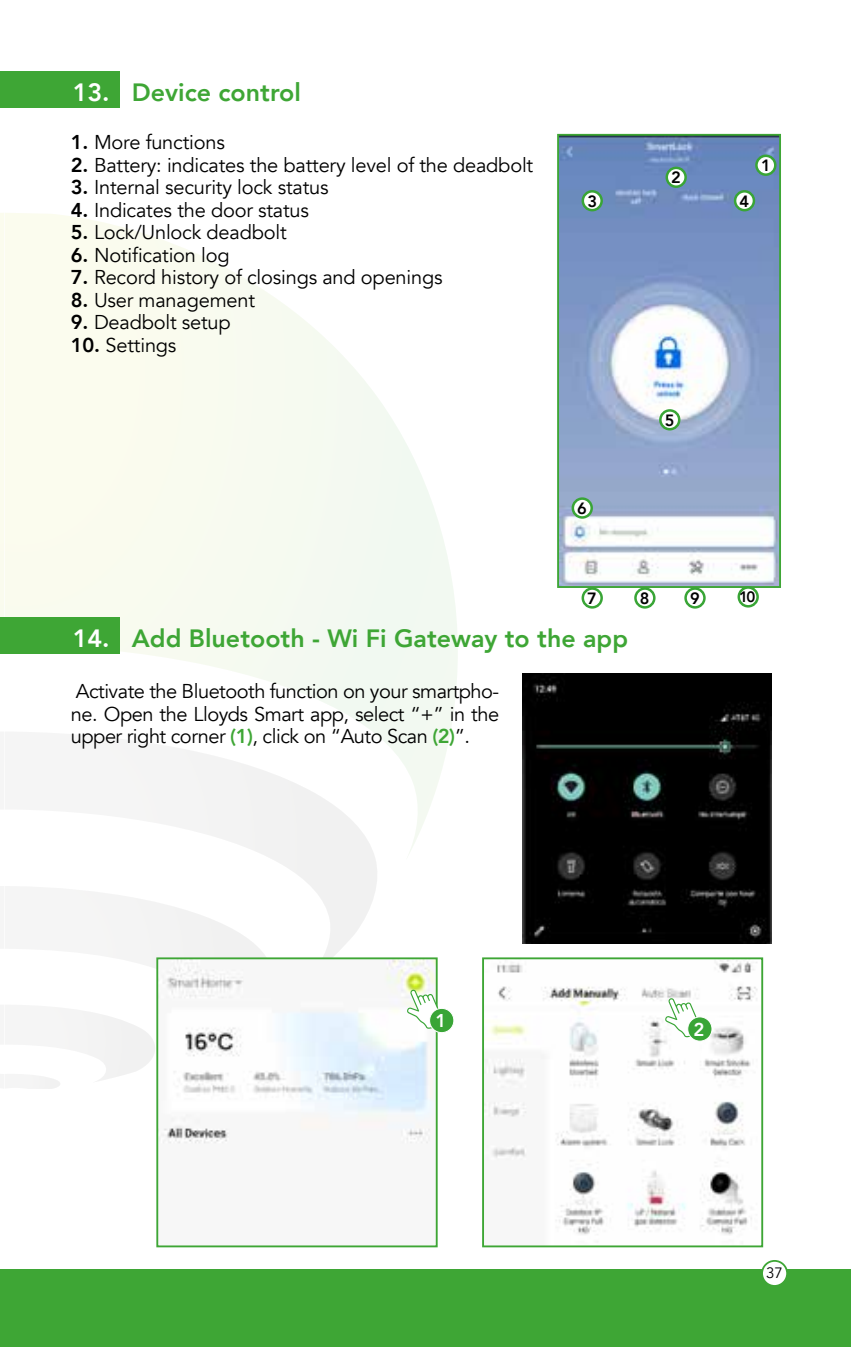
<style>
.page{position:relative;width:851px;height:1347px;background:#fff}
.page>*{position:absolute;margin:0;border:0;box-sizing:border-box;transform-origin:0 0}
.t1{font:800 25px "Avenir";color:#3ea635}
.t2{font:20px/22.5px "Avenir";letter-spacing:-.01em;color:#000;text-align:justify}
.t3{font:800 18.5px "Avenir";color:#fff}
.t4{font:800 16.25px "Avenir";color:#000}
.t5{font:15px "Avenir";color:#000}
.t6{font:800 15px "Avenir";color:#000}
.s1{color:#fff}
.s2{font-weight:800}
.s3{font-weight:800;color:#3ea635}
</style>
<div class="page">
<svg style="left:0;top:213px;width:155px;height:876px"></svg>
<svg style="left:5px;top:859px;width:372px;height:119px"></svg>
<svg style="left:5px;top:213px;width:453px;height:646px"></svg>
<div style="left:0;top:1269px;width:850px;height:77px;background:#3ea635"></div>
<div style="left:762px;top:1260px;width:25px;height:25px;background:#fff;border-radius:50%"></div>
<div style="left:761px;top:1259px;width:26px;height:27px;border:2px solid #3ea635;border-radius:50%"></div>
<img style="left:560px;top:137px;width:217px;height:448px">
<div style="left:557px;top:134px;width:223px;height:454px;border:2px solid #3ea635"></div>
<div style="left:756px;top:156px;width:19px;height:19px;background:#fff;border-radius:50%"></div>
<div style="left:755px;top:154px;width:21px;height:22px;border:3px solid #39a536;border-radius:50%"></div>
<div style="left:666px;top:168px;width:19px;height:19px;background:#fff;border-radius:50%"></div>
<div style="left:665px;top:167px;width:21px;height:21px;border:3px solid #39a536;border-radius:50%"></div>
<div style="left:660px;top:410px;width:19px;height:19px;background:#fff;border-radius:50%"></div>
<div style="left:659px;top:409px;width:21px;height:21px;border:3px solid #39a536;border-radius:50%"></div>
<div style="left:572px;top:498px;width:19px;height:19px;background:#fff;border-radius:50%"></div>
<div style="left:571px;top:497px;width:22px;height:22px;border:3px solid #39a536;border-radius:50%"></div>
<div style="left:581px;top:587px;width:21px;height:21px;border:3px solid #39a536;border-radius:50%"></div>
<div style="left:735px;top:191px;width:18px;height:19px;background:#fff;border-radius:50%"></div>
<div style="left:733px;top:190px;width:22px;height:21px;border:3px solid #39a536;border-radius:50%"></div>
<div style="left:582px;top:191px;width:19px;height:19px;background:#fff;border-radius:50%"></div>
<div style="left:581px;top:190px;width:21px;height:21px;border:3px solid #39a536;border-radius:50%"></div>
<div style="left:634px;top:587px;width:21px;height:21px;border:3px solid #39a536;border-radius:50%"></div>
<div style="left:684px;top:587px;width:21px;height:21px;border:3px solid #39a536;border-radius:50%"></div>
<div style="left:737px;top:586px;width:21px;height:21px;border:3px solid #39a536;border-radius:50%"></div>
<div style="left:0;top:617px;width:120px;height:36px;background:#3ea635"></div>
<div style="left:0;top:71px;width:120px;height:37px;background:#3ea635"></div>
<img style="left:522px;top:673px;width:249px;height:270px">
<img style="left:159px;top:960px;width:275px;height:184px">
<div style="left:156px;top:957px;width:281px;height:290px;border:2px solid #3ea635"></div>
<img style="left:485px;top:960px;width:273px;height:275px">
<div style="left:482px;top:957px;width:281px;height:290px;border:2px solid #3ea635"></div>
<svg style="left:407px;top:989px;width:31px;height:39px"></svg>
<div style="left:429px;top:1008px;width:25px;height:25px;background:#39a536;border:1px solid #fff;border-radius:50%"></div>
<svg style="left:665px;top:997px;width:35px;height:40px"></svg>
<div style="left:687px;top:1016px;width:25px;height:25px;background:#39a536;border:1px solid #fff;border-radius:50%"></div>
<p class="t1" style="left:73px;top:73px;width:230px"><span class="s1">13.</span> Device control</p>
<p class="t2" style="left:71px;top:132px;width:155px"><span class="s2">1.</span> More functions</p>
<p class="t2" style="left:71px;top:154px;width:464px"><span class="s2">2.</span> Battery: indicates the battery level of the deadbolt</p>
<p class="t2" style="left:71px;top:177px;width:259px"><span class="s2">3.</span> Internal security lock status</p>
<p class="t2" style="left:71px;top:199px;width:239px"><span class="s2">4.</span> Indicates the door status</p>
<p class="t2" style="left:71px;top:222px;width:217px"><span class="s2">5.</span> Lock/Unlock deadbolt</p>
<p class="t2" style="left:71px;top:244px;width:160px"><span class="s2">6.</span> Notification log</p>
<p class="t2" style="left:71px;top:267px;width:373px"><span class="s2">7.</span> Record history of closings and openings</p>
<p class="t2" style="left:71px;top:289px;width:186px"><span class="s2">8.</span> User management</p>
<p class="t2" style="left:71px;top:312px;width:161px"><span class="s2">9.</span> Deadbolt setup</p>
<p class="t2" style="left:71px;top:334px;width:107px"><span class="s2">10.</span> Settings</p>
<p class="t4" style="left:671px;top:165px;width:11px">2</p>
<p class="t4" style="left:587px;top:188px;width:11px">3</p>
<p class="t4" style="left:739px;top:188px;width:11px">4</p>
<p class="t4" style="left:761px;top:153px;width:11px">1</p>
<p class="t4" style="left:577px;top:496px;width:11px">6</p>
<p class="t4" style="left:664px;top:407px;width:11px">5</p>
<p class="t4" style="left:587px;top:585px;width:11px">7</p>
<p class="t4" style="left:639px;top:585px;width:11px">8</p>
<p class="t4" style="left:690px;top:585px;width:11px">9</p>
<p class="t6" style="left:739px;top:585px;width:18px">10</p>
<p class="t1" style="left:73px;top:619px;width:557px"><span class="s1">14.</span> Add Bluetooth - Wi Fi Gateway to the app</p>
<p class="t2" style="left:71px;top:680px;width:430px">Activate the Bluetooth function on your smartpho&shy;ne. Open the Lloyds Smart app, select “+” in the upper right corner <span class="s3">(1)</span>, click on “Auto Scan <span class="s3">(2)</span>”.</p>
<p class="t3" style="left:435px;top:1006px;width:12px">1</p>
<p class="t3" style="left:693px;top:1015px;width:12px">2</p>
<p class="t5" style="left:766px;top:1263px;width:18px">37</p>
</div>
